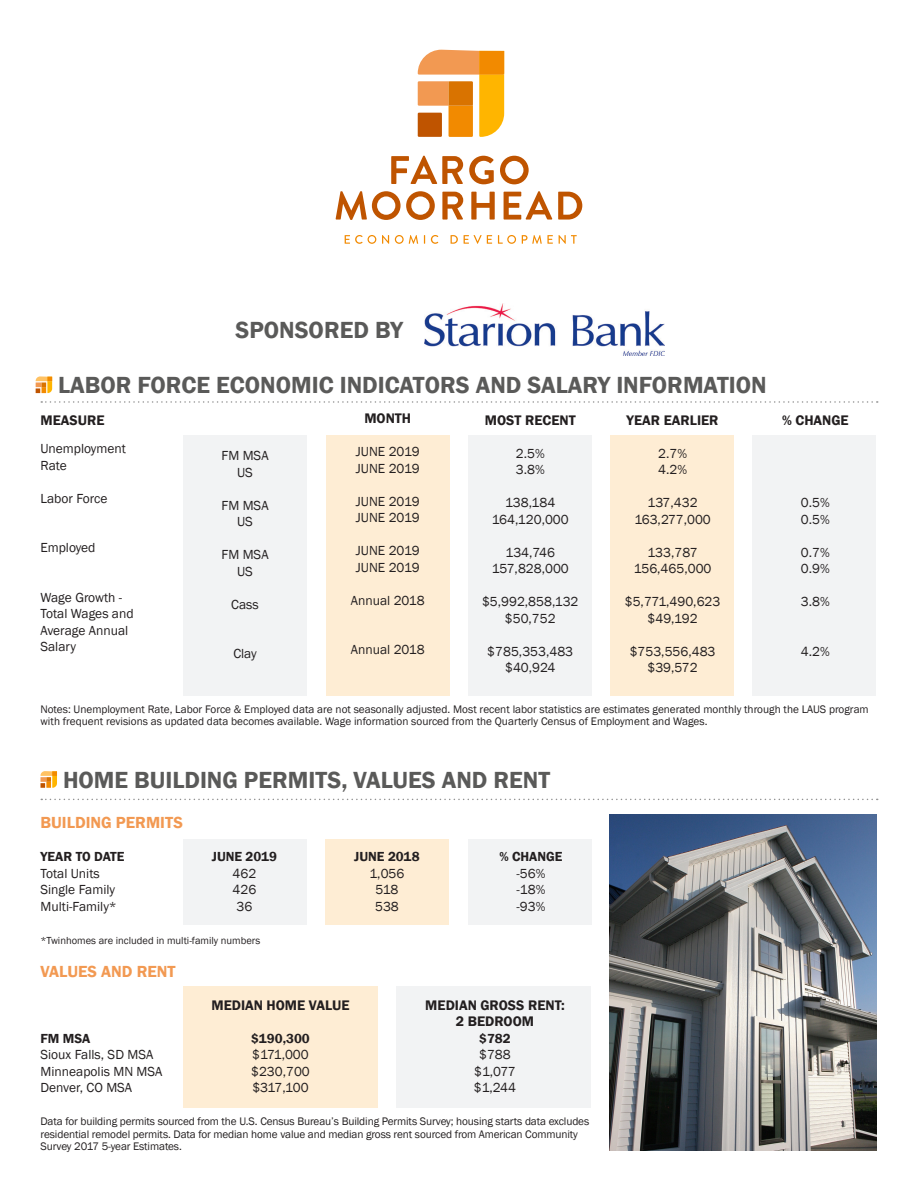
<style>
.page{position:relative;width:918px;height:1188px;background:#fff}
.page>*{position:absolute;margin:0;border:0;box-sizing:border-box;transform-origin:0 0}
.t1{font:600 24px "Franklin Gothic";color:#5a5a59}
.t2{font:600 16.5px "Franklin Gothic";color:#f29952}
.t3{font:600 14.25px "Franklin Gothic";color:#231f20}
.t4{font:13.5px/16.5px "Franklin Gothic";color:#231f20}
.t5{font:600 13.5px "Franklin Gothic";color:#231f20}
.t6{font:11.25px/12.1px "Franklin Gothic";letter-spacing:-.01em;color:#231f20}
.t7{font:10.5px "Franklin Gothic";color:#231f20}
</style>
<div class="page">
<img style="left:610px;top:815px;width:266px;height:335px">
<div style="left:183px;top:986px;width:195px;height:122px;background:#feedd4"></div>
<div style="left:397px;top:986px;width:194px;height:122px;background:#f2f3f4"></div>
<svg style="left:391px;top:156px;width:72px;height:28px"></svg>
<svg style="left:469px;top:156px;width:25px;height:28px"></svg>
<svg style="left:500px;top:156px;width:29px;height:28px"></svg>
<svg style="left:336px;top:191px;width:99px;height:29px"></svg>
<svg style="left:442px;top:192px;width:21px;height:28px"></svg>
<svg style="left:471px;top:192px;width:24px;height:28px"></svg>
<svg style="left:504px;top:191px;width:48px;height:29px"></svg>
<svg style="left:558px;top:192px;width:24px;height:28px"></svg>
<svg style="left:345px;top:235px;width:31px;height:9px"></svg>
<svg style="left:382px;top:235px;width:7px;height:9px"></svg>
<svg style="left:395px;top:235px;width:23px;height:9px"></svg>
<svg style="left:431px;top:235px;width:7px;height:9px"></svg>
<svg style="left:451px;top:235px;width:7px;height:9px"></svg>
<svg style="left:464px;top:235px;width:28px;height:9px"></svg>
<svg style="left:498px;top:235px;width:18px;height:9px"></svg>
<svg style="left:522px;top:235px;width:31px;height:9px"></svg>
<svg style="left:559px;top:235px;width:18px;height:9px"></svg>
<svg style="left:418px;top:50px;width:86px;height:87px"></svg>
<div style="left:418px;top:113px;width:24px;height:24px;background:#bf5400"></div>
<div style="left:326px;top:840px;width:123px;height:85px;background:#feedd4"></div>
<div style="left:183px;top:840px;width:124px;height:85px;background:#f2f3f4"></div>
<div style="left:468px;top:840px;width:124px;height:85px;background:#f2f3f4"></div>
<svg style="left:41px;top:771px;width:16px;height:17px"></svg>
<svg style="left:41px;top:799px;width:837px;height:1px"></svg>
<div style="left:753px;top:435px;width:123px;height:260px;background:#f2f3f4"></div>
<div style="left:184px;top:435px;width:123px;height:260px;background:#f2f3f4"></div>
<div style="left:468px;top:435px;width:124px;height:260px;background:#f2f3f4"></div>
<div style="left:326px;top:435px;width:123px;height:260px;background:#feedd4"></div>
<div style="left:610px;top:435px;width:124px;height:260px;background:#feedd4"></div>
<svg style="left:36px;top:376px;width:16px;height:17px"></svg>
<svg style="left:41px;top:401px;width:837px;height:2px"></svg>
<img style="left:424px;top:303px;width:240px;height:53px">
<p class="t1" style="left:235px;top:315px;width:169px">SPONSORED BY</p>
<p class="t1" style="left:58px;top:370px;width:710px">LABOR FORCE ECONOMIC INDICATORS AND SALARY INFORMATION</p>
<p class="t3" style="left:364px;top:410px;width:48px">MONTH</p>
<p class="t4" style="left:356px;top:444px;width:65px">JUNE 2019</p>
<p class="t4" style="left:356px;top:460px;width:65px">JUNE 2019</p>
<p class="t4" style="left:356px;top:493px;width:65px">JUNE 2019</p>
<p class="t4" style="left:356px;top:510px;width:65px">JUNE 2019</p>
<p class="t4" style="left:356px;top:543px;width:65px">JUNE 2019</p>
<p class="t4" style="left:356px;top:559px;width:65px">JUNE 2019</p>
<p class="t4" style="left:351px;top:592px;width:75px">Annual 2018</p>
<p class="t3" style="left:40px;top:411px;width:66px">MEASURE</p>
<p class="t4" style="left:40px;top:441px;width:87px">Unemployment<br>Rate</p>
<p class="t4" style="left:40px;top:490px;width:69px">Labor Force</p>
<p class="t3" style="left:485px;top:411px;width:92px">MOST RECENT</p>
<p class="t4" style="left:516px;top:445px;width:30px">2.5%</p>
<p class="t4" style="left:516px;top:462px;width:30px">3.8%</p>
<p class="t4" style="left:505px;top:495px;width:52px">138,184</p>
<p class="t4" style="left:492px;top:511px;width:79px">164,120,000</p>
<p class="t4" style="left:506px;top:544px;width:51px">134,746</p>
<p class="t4" style="left:492px;top:561px;width:79px">157,828,000</p>
<p class="t4" style="left:482px;top:594px;width:98px">$5,992,858,132</p>
<p class="t4" style="left:505px;top:610px;width:52px">$50,752</p>
<p class="t4" style="left:487px;top:643px;width:87px">$785,353,483</p>
<p class="t4" style="left:505px;top:660px;width:52px">$40,924</p>
<p class="t3" style="left:782px;top:411px;width:68px">% CHANGE</p>
<p class="t3" style="left:627px;top:411px;width:94px">YEAR EARLIER</p>
<p class="t4" style="left:658px;top:445px;width:30px">2.7%</p>
<p class="t4" style="left:658px;top:462px;width:30px">4.2%</p>
<p class="t4" style="left:648px;top:495px;width:52px">137,432</p>
<p class="t4" style="left:634px;top:511px;width:78px">163,277,000</p>
<p class="t4" style="left:648px;top:544px;width:52px">133,787</p>
<p class="t4" style="left:634px;top:561px;width:79px">156,465,000</p>
<p class="t4" style="left:625px;top:594px;width:97px">$5,771,490,623</p>
<p class="t4" style="left:648px;top:610px;width:52px">$49,192</p>
<p class="t4" style="left:630px;top:643px;width:87px">$753,556,483</p>
<p class="t4" style="left:647px;top:660px;width:52px">$39,572</p>
<p class="t6" style="left:40px;top:704px;width:830px">Notes: Unemployment Rate, Labor Force &amp; Employed data are not seasonally adjusted. Most recent labor statistics are estimates generated monthly through the LAUS program with frequent revisions as updated data becomes available. Wage information sourced from the Quarterly Census of Employment and Wages.</p>
<p class="t4" style="left:222px;top:448px;width:49px">FM MSA</p>
<p class="t4" style="left:237px;top:464px;width:17px">US</p>
<p class="t4" style="left:222px;top:497px;width:49px">FM MSA</p>
<p class="t4" style="left:237px;top:514px;width:17px">US</p>
<p class="t4" style="left:222px;top:547px;width:49px">FM MSA</p>
<p class="t4" style="left:237px;top:563px;width:17px">US</p>
<p class="t4" style="left:231px;top:596px;width:29px">Cass</p>
<p class="t4" style="left:801px;top:495px;width:30px">0.5%</p>
<p class="t4" style="left:801px;top:511px;width:30px">0.5%</p>
<p class="t4" style="left:801px;top:544px;width:30px">0.7%</p>
<p class="t4" style="left:801px;top:561px;width:30px">0.9%</p>
<p class="t4" style="left:801px;top:594px;width:30px">3.8%</p>
<p class="t4" style="left:40px;top:540px;width:57px">Employed</p>
<p class="t4" style="left:40px;top:589px;width:83px">Wage Growth -</p>
<p class="t4" style="left:40px;top:606px;width:95px">Total Wages and</p>
<p class="t4" style="left:40px;top:622px;width:89px">Average Annual</p>
<p class="t4" style="left:40px;top:639px;width:37px">Salary</p>
<p class="t4" style="left:351px;top:642px;width:75px">Annual 2018</p>
<p class="t4" style="left:801px;top:643px;width:30px">4.2%</p>
<p class="t4" style="left:233px;top:646px;width:25px">Clay</p>
<p class="t1" style="left:63px;top:765px;width:489px">HOME BUILDING PERMITS, VALUES AND RENT</p>
<p class="t2" style="left:40px;top:812px;width:144px">BUILDING PERMITS</p>
<p class="t5" style="left:40px;top:848px;width:86px">YEAR TO DATE</p>
<p class="t5" style="left:212px;top:848px;width:67px">JUNE 2019</p>
<p class="t5" style="left:354px;top:848px;width:67px">JUNE 2018</p>
<p class="t5" style="left:499px;top:848px;width:65px">% CHANGE</p>
<p class="t4" style="left:40px;top:865px;width:61px">Total Units</p>
<p class="t4" style="left:233px;top:865px;width:25px">462</p>
<p class="t4" style="left:370px;top:865px;width:36px">1,056</p>
<p class="t4" style="left:517px;top:865px;width:30px">-56%</p>
<p class="t4" style="left:40px;top:882px;width:76px">Single Family</p>
<p class="t4" style="left:233px;top:882px;width:25px">426</p>
<p class="t4" style="left:376px;top:882px;width:24px">518</p>
<p class="t4" style="left:517px;top:882px;width:30px">-18%</p>
<p class="t4" style="left:40px;top:898px;width:78px">Multi-Family*</p>
<p class="t4" style="left:237px;top:898px;width:17px">36</p>
<p class="t4" style="left:375px;top:898px;width:25px">538</p>
<p class="t4" style="left:517px;top:898px;width:30px">-93%</p>
<p class="t7" style="left:40px;top:934px;width:221px">*Twinhomes are included in multi-family numbers</p>
<p class="t2" style="left:40px;top:961px;width:137px">VALUES AND RENT</p>
<p class="t3" style="left:211px;top:996px;width:140px">MEDIAN HOME VALUE</p>
<p class="t3" style="left:425px;top:996px;width:141px">MEDIAN GROSS RENT:</p>
<p class="t3" style="left:456px;top:1013px;width:80px">2 BEDROOM</p>
<p class="t5" style="left:40px;top:1030px;width:51px">FM MSA</p>
<p class="t5" style="left:251px;top:1030px;width:60px">$190,300</p>
<p class="t5" style="left:479px;top:1030px;width:33px">$782</p>
<p class="t4" style="left:40px;top:1047px;width:114px">Sioux Falls, SD MSA</p>
<p class="t4" style="left:252px;top:1047px;width:58px">$171,000</p>
<p class="t4" style="left:479px;top:1047px;width:33px">$788</p>
<p class="t4" style="left:40px;top:1063px;width:123px">Minneapolis MN MSA</p>
<p class="t4" style="left:251px;top:1063px;width:60px">$230,700</p>
<p class="t4" style="left:474px;top:1063px;width:43px">$1,077</p>
<p class="t4" style="left:40px;top:1080px;width:93px">Denver, CO MSA</p>
<p class="t4" style="left:252px;top:1080px;width:58px">$317,100</p>
<p class="t4" style="left:474px;top:1080px;width:44px">$1,244</p>
<p class="t6" style="left:40px;top:1116px;width:550px">Data for building permits sourced from the U.S. Census Bureau’s Building Permits Survey; housing starts data excludes residential remodel permits. Data for median home value and median gross rent sourced from American Community<br>Survey 2017 5-year Estimates.</p>
</div>
